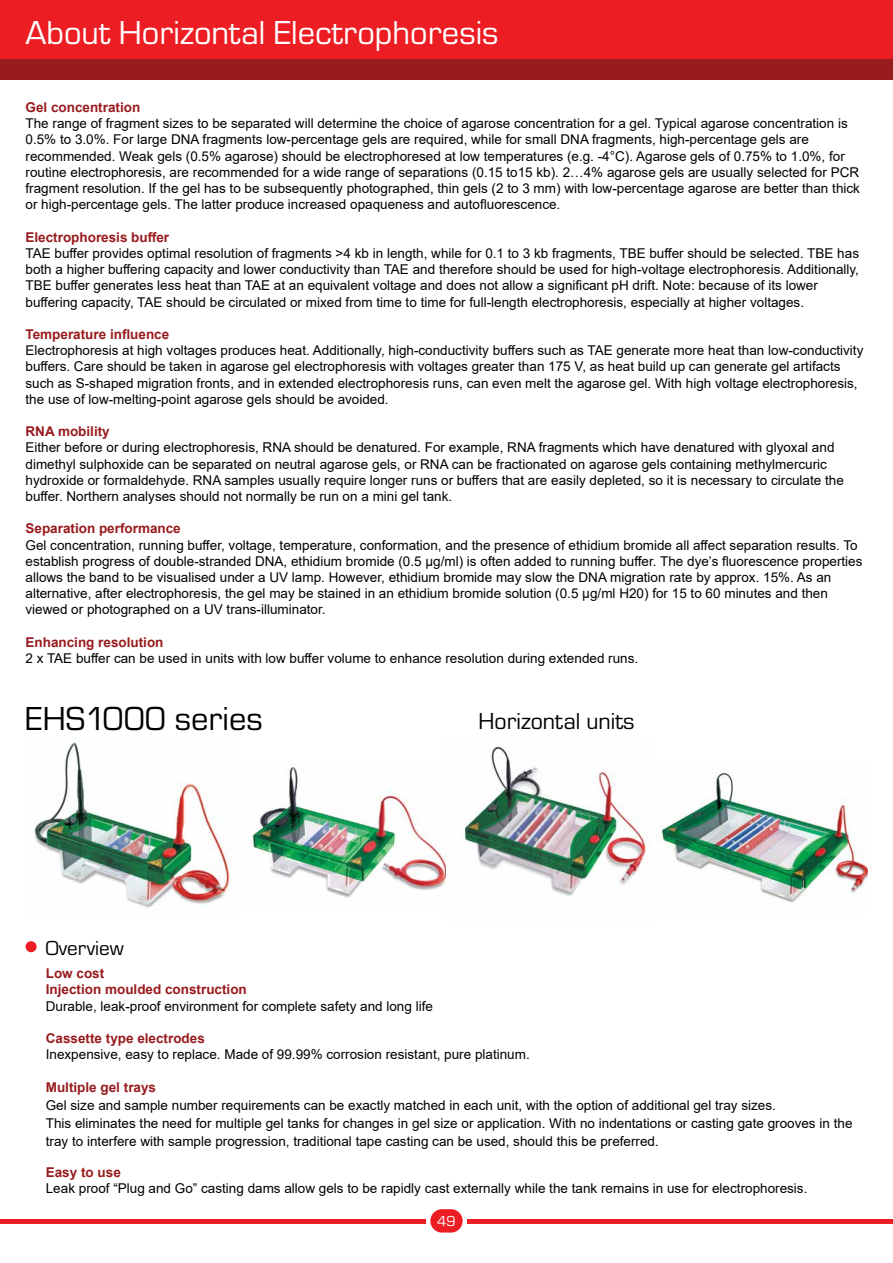
<style>
.page{position:relative;width:893px;height:1263px;background:#fff}
.page>*{position:absolute;margin:0;border:0;box-sizing:border-box;transform-origin:0 0}
.t1{font:34.5px "Eurostile TOT";color:#fff}
.t2{font:34.5px "Eurostile TOT";color:#000}
.t3{font:24px "Eurostile TOT";color:#000}
.t4{font:21px "Eurostile TOT";color:#000}
.t5{font:15px "Eurostile TOT";color:#fff}
.t6{font:13.5px/16.2px "Arial";color:#000}
.t7{font:700 13.5px/16.2px "Arial";color:#981b1e}
</style>
<div class="page">
<div style="left:0;top:0;width:893px;height:59px;background:#ed1d24"></div>
<div style="left:0;top:59px;width:893px;height:20px;background:#981b1e"></div>
<hr style="left:0;top:1219px;width:893px;height:4px;background:#ed1d24">
<div style="left:426px;top:1204px;width:41px;height:33px;background:#fff"></div>
<div style="left:430px;top:1209px;width:33px;height:23px;background:#ed1d24;border-radius:12px"></div>
<div style="left:26px;top:941px;width:11px;height:11px;background:#ed1d24;border-radius:50%"></div>
<img style="left:34px;top:742px;width:196px;height:166px">
<img style="left:251px;top:767px;width:195px;height:131px">
<img style="left:462px;top:746px;width:190px;height:151px">
<img style="left:659px;top:772px;width:208px;height:131px">
<h1 class="t1" style="left:26px;top:14px;width:474px">About Horizontal Electrophoresis</h1>
<p class="t7" style="left:26px;top:99px;width:116px">Gel concentration</p>
<p class="t6" style="left:26px;top:115px;width:836px">The range of fragment sizes to be separated will determine the choice of agarose concentration for a gel. Typical agarose concentration is 0.5% to 3.0%. For large DNA fragments low-percentage gels are required, while for small DNA fragments, high-percentage gels are recommended. Weak gels (0.5% agarose) should be electrophoresed at low temperatures (e.g. -4°C). Agarose gels of 0.75% to 1.0%, for routine electrophoresis, are recommended for a wide range of separations (0.15 to15 kb). 2…4% agarose gels are usually selected for PCR fragment resolution. If the gel has to be subsequently photographed, thin gels (2 to 3 mm) with low-percentage agarose are better than thick or high-percentage gels. The latter produce increased opaqueness and autofluorescence.</p>
<p class="t7" style="left:26px;top:229px;width:145px">Electrophoresis buffer</p>
<p class="t6" style="left:26px;top:245px;width:835px">TAE buffer provides optimal resolution of fragments &gt;4 kb in length, while for 0.1 to 3 kb fragments, TBE buffer should be selected. TBE has both a higher buffering capacity and lower conductivity than TAE and therefore should be used for high-voltage electrophoresis. Additionally, TBE buffer generates less heat than TAE at an equivalent voltage and does not allow a significant pH drift. Note: because of its lower buffering capacity, TAE should be circulated or mixed from time to time for full-length electrophoresis, especially at higher voltages.</p>
<p class="t7" style="left:26px;top:326px;width:145px">Temperature influence</p>
<p class="t6" style="left:26px;top:342px;width:839px">Electrophoresis at high voltages produces heat. Additionally, high-conductivity buffers such as TAE generate more heat than low-conductivity buffers. Care should be taken in agarose gel electrophoresis with voltages greater than 175 V, as heat build up can generate gel artifacts such as S-shaped migration fronts, and in extended electrophoresis runs, can even melt the agarose gel. With high voltage electrophoresis, the use of low-melting-point agarose gels should be avoided.</p>
<p class="t7" style="left:26px;top:423px;width:86px">RNA mobility</p>
<p class="t6" style="left:26px;top:439px;width:820px">Either before or during electrophoresis, RNA should be denatured. For example, RNA fragments which have denatured with glyoxal and dimethyl sulphoxide can be separated on neutral agarose gels, or RNA can be fractionated on agarose gels containing methylmercuric hydroxide or formaldehyde. RNA samples usually require longer runs or buffers that are easily depleted, so it is necessary to circulate the buffer. Northern analyses should not normally be run on a mini gel tank.</p>
<p class="t7" style="left:26px;top:521px;width:157px">Separation performance</p>
<p class="t6" style="left:26px;top:537px;width:838px">Gel concentration, running buffer, voltage, temperature, conformation, and the presence of ethidium bromide all affect separation results. To establish progress of double-stranded DNA, ethidium bromide (0.5 µg/ml) is often added to running buffer. The dye’s fluorescence properties allows the band to be visualised under a UV lamp. However, ethidium bromide may slow the DNA migration rate by approx. 15%. As an alternative, after electrophoresis, the gel may be stained in an ethidium bromide solution (0.5 µg/ml H20) for 15 to 60 minutes and then viewed or photographed on a UV trans-illuminator.</p>
<p class="t7" style="left:26px;top:634px;width:140px">Enhancing resolution</p>
<p class="t6" style="left:26px;top:650px;width:614px">2 x TAE buffer can be used in units with low buffer volume to enhance resolution during extended runs.</p>
<h1 class="t2" style="left:26px;top:700px;width:239px">EHS1000 series</h1>
<h2 class="t3" style="left:478px;top:708px;width:158px">Horizontal units</h2>
<h3 class="t4" style="left:46px;top:936px;width:80px">Overview</h3>
<p class="t7" style="left:46px;top:965px;width:203px">Low cost<br>Injection moulded construction</p>
<p class="t6" style="left:46px;top:997px;width:389px">Durable, leak-proof environment for complete safety and long life</p>
<p class="t7" style="left:46px;top:1030px;width:161px">Cassette type electrodes</p>
<p class="t6" style="left:46px;top:1046px;width:485px">Inexpensive, easy to replace. Made of 99.99% corrosion resistant, pure platinum.</p>
<p class="t7" style="left:46px;top:1079px;width:112px">Multiple gel trays</p>
<p class="t6" style="left:46px;top:1096px;width:808px;line-height:18px">Gel size and sample number requirements can be exactly matched in each unit, with the option of additional gel tray sizes.<br>This eliminates the need for multiple gel tanks for changes in gel size or application. With no indentations or casting gate grooves in the tray to interfere with sample progression, traditional tape casting can be used, should this be preferred.</p>
<p class="t7" style="left:46px;top:1164px;width:77px">Easy to use</p>
<p class="t6" style="left:46px;top:1180px;width:763px">Leak proof “Plug and Go” casting dams allow gels to be rapidly cast externally while the tank remains in use for electrophoresis.</p>
<p class="t5" style="left:437px;top:1213px;width:20px">49</p>
</div>
